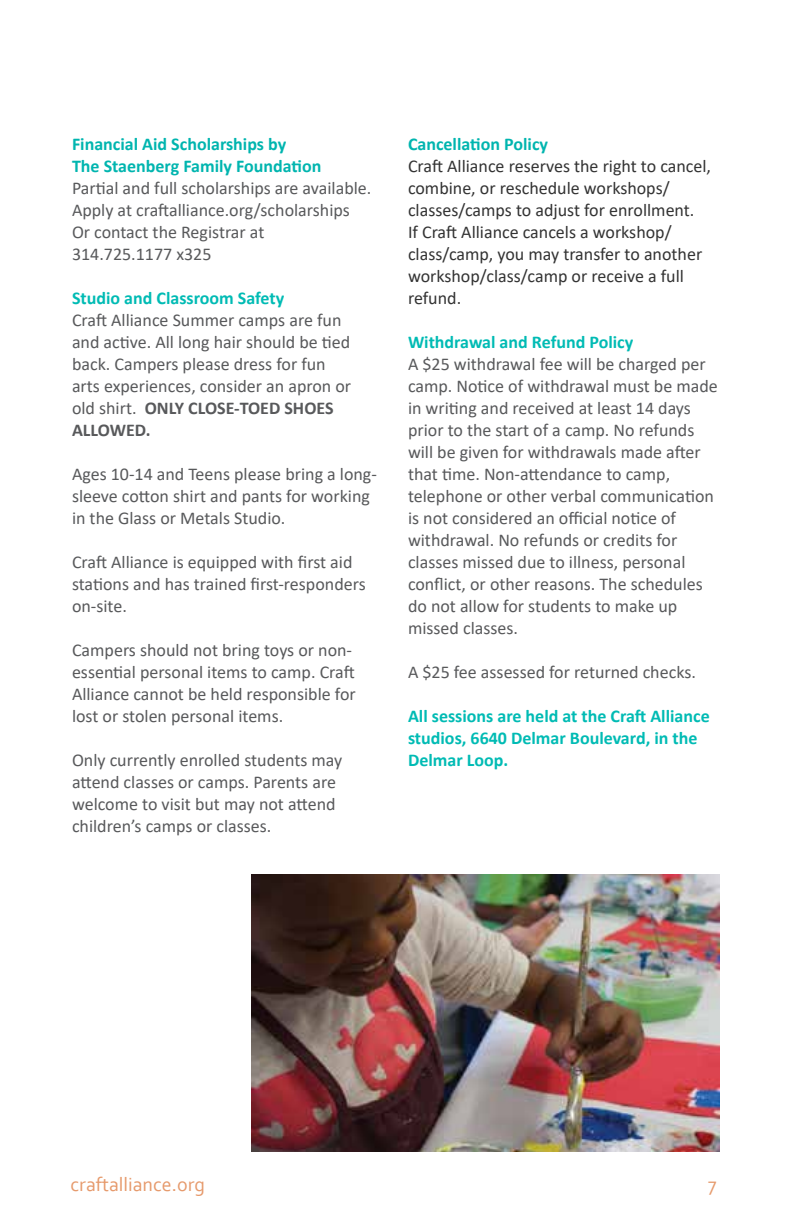
<style>
.page{position:relative;width:792px;height:1224px;background:#fff}
.page>*{position:absolute;margin:0;border:0;box-sizing:border-box;transform-origin:0 0}
.t1{font:20px "Corbel";color:#e69a6c}
.t2{font:18px/22px "Calibri";color:#58595b}
.t3{font:18px/22px "Calibri";color:#333}
.t4{font:700 18px/22px "Calibri";color:#00bbb4}
.t5{font:700 18px/22px "Calibri";color:#00b5af}
.s1{font-weight:700}
</style>
<div class="page">
<img style="left:251px;top:874px;width:469px;height:278px">
<p class="t5" style="left:72px;top:133px;width:251px">Financial Aid Scholarships by<br>The Staenberg Family Foundation</p>
<p class="t2" style="left:72px;top:177px;width:301px">Partial and full scholarships are available.<br>Apply at craftalliance.org/scholarships Or contact the Registrar at<br>314.725.1177 x325</p>
<p class="t4" style="left:72px;top:287px;width:214px">Studio and Classroom Safety</p>
<p class="t2" style="left:72px;top:309px;width:281px">Craft Alliance Summer camps are fun and active. All long hair should be tied back. Campers please dress for fun arts experiences, consider an apron or old shirt. <span class="s1">ONLY CLOSE-TOED SHOES<br>ALLOWED.</span></p>
<p class="t2" style="left:72px;top:463px;width:306px">Ages 10-14 and Teens please bring a long&shy;sleeve cotton shirt and pants for working in the Glass or Metals Studio.</p>
<p class="t2" style="left:72px;top:551px;width:295px">Craft Alliance is equipped with first aid stations and has trained first-responders on-site.</p>
<p class="t2" style="left:72px;top:639px;width:285px">Campers should not bring toys or non&shy;essential personal items to camp. Craft Alliance cannot be held responsible for lost or stolen personal items.</p>
<p class="t2" style="left:72px;top:749px;width:272px">Only currently enrolled students may attend classes or camps. Parents are welcome to visit but may not attend children’s camps or classes.</p>
<p class="t5" style="left:408px;top:133px;width:142px">Cancellation Policy</p>
<p class="t3" style="left:408px;top:155px;width:305px">Craft Alliance reserves the right to cancel, combine, or reschedule workshops/ classes/camps to adjust for enrollment.<br>If Craft Alliance cancels a workshop/ class/camp, you may transfer to another workshop/class/camp or receive a full refund.</p>
<p class="t4" style="left:408px;top:331px;width:227px">Withdrawal and Refund Policy</p>
<p class="t2" style="left:408px;top:353px;width:311px">A $25 withdrawal fee will be charged per camp. Notice of withdrawal must be made in writing and received at least 14 days prior to the start of a camp. No refunds will be given for withdrawals made after that time. Non-attendance to camp, telephone or other verbal communication is not considered an official notice of withdrawal. No refunds or credits for classes missed due to illness, personal conflict, or other reasons. The schedules do not allow for students to make up missed classes.</p>
<p class="t2" style="left:408px;top:661px;width:289px">A $25 fee assessed for returned checks.</p>
<p class="t4" style="left:408px;top:705px;width:303px">All sessions are held at the Craft Alliance studios, 6640 Delmar Boulevard, in the<br>Delmar Loop.</p>
<p class="t1" style="left:71px;top:1172px;width:136px">craftalliance.org</p>
<p class="t1" style="left:708px;top:1172px;width:10px">7</p>
</div>
